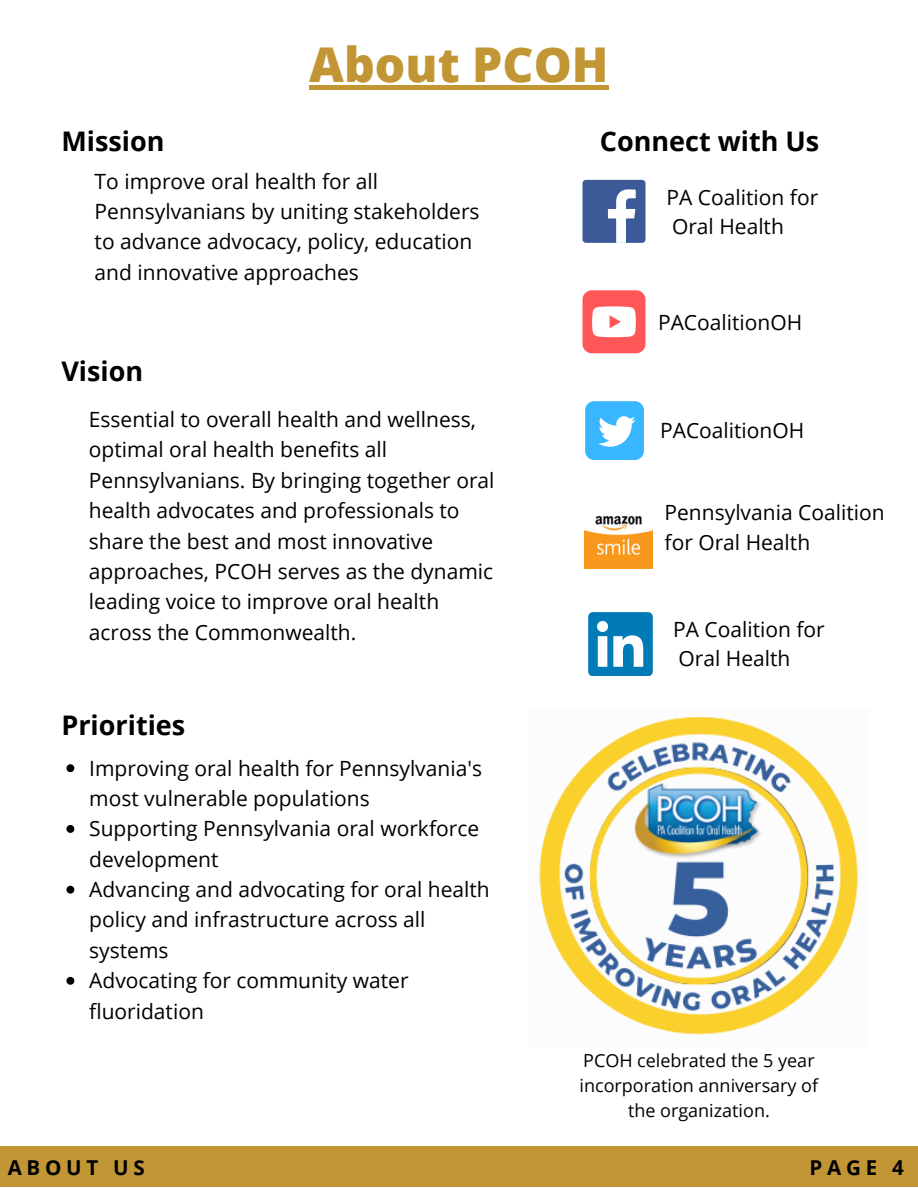
<style>
.page{position:relative;width:918px;height:1188px;background:#fff}
.page>*{position:absolute;margin:0;border:0;box-sizing:border-box;transform-origin:0 0}
.t1{font:800 48px "Open Sans";color:#c29635}
.t2{font:700 27px "Open Sans";color:#000}
.t3{font:21px/30.3px "Open Sans";color:#000}
.t4{font:700 20.55px "Open Sans";letter-spacing:.23em;color:#000}
.t5{font:18px/24.8px "Open Sans";color:#000;text-align:center}
</style>
<div class="page">
<div style="left:583px;top:180px;width:63px;height:63px;background:#3d5a98;border-radius:3px"></div>
<svg style="left:608px;top:189px;width:28px;height:54px"></svg>
<div style="left:585px;top:401px;width:59px;height:59px;background:#38b6ff;border-radius:9px"></div>
<svg style="left:598px;top:416px;width:38px;height:31px"></svg>
<svg style="left:583px;top:290px;width:63px;height:63px"></svg>
<img style="left:584px;top:515px;width:69px;height:54px">
<svg style="left:588px;top:612px;width:65px;height:63px"></svg>
<img style="left:539px;top:717px;width:319px;height:318px">
<div style="left:309px;top:85px;width:300px;height:5px;background:#c29635"></div>
<svg style="left:66px;top:764px;width:8px;height:8px"></svg>
<svg style="left:66px;top:825px;width:8px;height:8px"></svg>
<svg style="left:66px;top:886px;width:8px;height:8px"></svg>
<svg style="left:66px;top:977px;width:8px;height:8px"></svg>
<div style="left:0;top:1147px;width:918px;height:40px;background:#c29635"></div>
<p class="t2" style="left:61px;top:122px;width:105px">Mission</p>
<p class="t1" style="left:309px;top:31px;width:301px">About PCOH</p>
<p class="t2" style="left:600px;top:122px;width:221px">Connect with Us</p>
<p class="t3" style="left:95px;top:165px;width:386px">To improve oral health for all Pennsylvanians by uniting stakeholders to advance advocacy, policy, education and innovative approaches</p>
<p class="t2" style="left:61px;top:353px;width:83px">Vision</p>
<p class="t3" style="left:89px;top:404px;width:407px">Essential to overall health and wellness, optimal oral health benefits all Pennsylvanians. By bringing together oral health advocates and professionals to share the best and most innovative approaches, PCOH serves as the dynamic leading voice to improve oral health across the Commonwealth.</p>
<p class="t2" style="left:61px;top:706px;width:125px">Priorities</p>
<p class="t3" style="left:89px;top:752px;width:394px">Improving oral health for Pennsylvania's most vulnerable populations</p>
<p class="t3" style="left:89px;top:813px;width:391px">Supporting Pennsylvania oral workforce development</p>
<p class="t3" style="left:89px;top:874px;width:402px">Advancing and advocating for oral health policy and infrastructure across all systems</p>
<p class="t3" style="left:89px;top:965px;width:321px">Advocating for community water fluoridation</p>
<p class="t4" style="left:8px;top:1153px;width:139px">ABOUT US</p>
<p class="t3" style="left:667px;top:182px;width:153px">PA Coalition for</p>
<p class="t3" style="left:672px;top:211px;width:113px">Oral Health</p>
<p class="t3" style="left:658px;top:307px;width:146px">PACoalitionOH</p>
<p class="t3" style="left:660px;top:415px;width:146px">PACoalitionOH</p>
<p class="t3" style="left:665px;top:498px;width:222px;line-height:29.2px">Pennsylvania Coalition for Oral Health</p>
<p class="t3" style="left:673px;top:613px;width:153px">PA Coalition for</p>
<p class="t3" style="left:679px;top:643px;width:113px">Oral Health</p>
<p class="t5" style="left:580px;top:1048px;width:240px">PCOH celebrated the 5 year incorporation anniversary of the organization.</p>
<p class="t4" style="left:810px;top:1153px;width:96px">PAGE 4</p>
</div>
